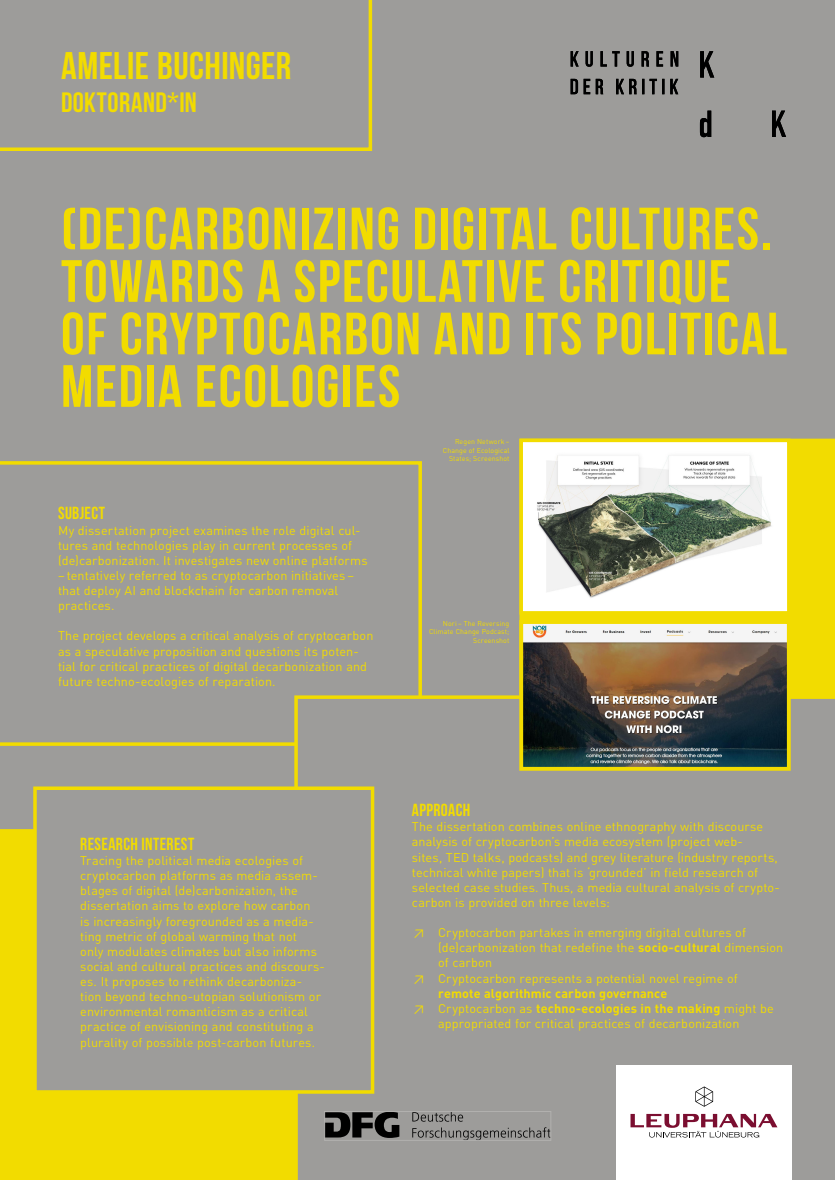
<style>
.page{position:relative;width:835px;height:1180px;background:#fff}
.page>*{position:absolute;margin:0;border:0;box-sizing:border-box;transform-origin:0 0}
.t1{font:700 59.5px/52.5px "Bebas Neue";letter-spacing:.03em;color:#f2dc00}
.t2{font:700 38.5px "Bebas Neue";letter-spacing:.01em;color:#f2dc00}
.t3{font:700 28px "Bebas Neue";letter-spacing:.015em;color:#f2dc00}
.t4{font:700 17.5px "Bebas Neue";letter-spacing:.02em;color:#f2dc00}
.t5{font:12.6px/15.1px "DIN";letter-spacing:.005em;color:#f2dc00}
.t6{font:700 12.6px "DIN";letter-spacing:.01em;color:#f2dc00}
.t7{font:7px/8.4px "DIN";letter-spacing:.015em;color:#f2dc00;text-align:right}
.s1{font-weight:700}
.s2{font-weight:400}
</style>
<div class="page">
<div style="left:0;top:0;width:834px;height:1180px;background:#9d9c9a"></div>
<svg style="left:0;top:0;width:372px;height:151px"></svg>
<div style="left:0;top:829px;width:294px;height:351px;background:#f2dc00"></div>
<div style="left:519px;top:439px;width:315px;height:256px;background:#f2dc00"></div>
<svg style="left:0;top:461px;width:422px;height:285px"></svg>
<svg style="left:294px;top:695px;width:540px;height:485px"></svg>
<svg style="left:570px;top:79px;width:108px;height:15px"></svg>
<svg style="left:570px;top:51px;width:108px;height:16px"></svg>
<svg style="left:772px;top:111px;width:14px;height:26px"></svg>
<svg style="left:699px;top:111px;width:12px;height:26px"></svg>
<svg style="left:700px;top:51px;width:14px;height:27px"></svg>
<div style="left:33px;top:786px;width:341px;height:307px;background:#9d9c9a;border:4px solid #f2dc00"></div>
<div style="left:521px;top:440px;width:267px;height:173px;background:#fff"></div>
<img style="left:537px;top:455px;width:235px;height:143px">
<div style="left:519px;top:439px;width:271px;height:175px;border:4px solid #f2dc00"></div>
<img style="left:524px;top:625px;width:261px;height:141px">
<div style="left:519px;top:620px;width:271px;height:151px;border:4px solid #f2dc00"></div>
<div style="left:616px;top:1066px;width:175px;height:114px;background:#fff"></div>
<svg style="left:695px;top:1086px;width:18px;height:20px"></svg>
<svg style="left:630px;top:1114px;width:147px;height:23px"></svg>
<svg style="left:326px;top:1113px;width:73px;height:25px"></svg>
<svg style="left:412px;top:1113px;width:51px;height:8px"></svg>
<svg style="left:412px;top:1127px;width:137px;height:11px"></svg>
<div style="left:324px;top:1111px;width:227px;height:29px;border:1px solid #b2b1af"></div>
<h2 class="t2" style="left:61px;top:44px;width:232px">AMELIE BUCHINGER</h2>
<h3 class="t3" style="left:61px;top:87px;width:137px">DOKTORAND*IN</h3>
<h1 class="t1" style="left:61px;top:202px;width:727px">(DE)CARBONIZING DIGITAL CULTURES.<br>TOWARDS A SPECULATIVE CRITIQUE<br>OF CRYPTOCARBON AND ITS POLITICAL<br>MEDIA ECOLOGIES</h1>
<h3 class="t4" style="left:58px;top:504px;width:48px">SUBJECT</h3>
<p class="t5" style="left:58px;top:522px;width:311px">My dissertation project examines the role digital cul&shy;tures and technologies play in current processes of (de)carbonization. It investigates new online platforms</p>
<p class="t5" style="left:58px;top:567px;width:297px">– tentatively referred to as cryptocarbon initiatives – that deploy AI and blockchain for carbon removal practices.</p>
<p class="t5" style="left:58px;top:628px;width:317px">The project develops a critical analysis of cryptocarbon as a speculative proposition and questions its poten&shy;tial for critical practices of digital decarbonization and future techno-ecologies of reparation.</p>
<p class="t7" style="left:443px;top:437px;width:68px">Regen Network –<br>Change of Ecological<br>States; Screenshot</p>
<p class="t7" style="left:429px;top:619px;width:82px">Nori – The Reversing<br>Climate Change Podcast;<br>Screenshot</p>
<h3 class="t4" style="left:80px;top:834px;width:115px">RESEARCH INTEREST</h3>
<p class="t5" style="left:80px;top:852px;width:246px">Tracing the political media ecologies of cryptocarbon platforms as media assem&shy;blages of digital (de)carbonization, the dissertation aims to explore how carbon<br>is increasingly foregrounded as a media&shy;ting metric of global warming that not<br>only modulates climates but also informs social and cultural practices and discours&shy;es. It proposes to rethink decarboniza&shy;tion beyond techno-utopian solutionism or environmental romanticism as a critical practice of envisioning and constituting a plurality of possible post-carbon futures.</p>
<h3 class="t4" style="left:412px;top:800px;width:60px">APPROACH</h3>
<p class="t5" style="left:412px;top:819px;width:367px">The dissertation combines online ethnography with discourse analysis of cryptocarbon’s media ecosystem (project web-<br>sites, TED talks, podcasts) and grey literature (industry reports, technical white papers) that is ‘grounded’ in field research of selected case studies. Thus, a media cultural analysis of crypto&shy;carbon is provided on three levels:</p>
<p class="t5" style="left:412px;top:925px;width:335px">≥ Cryptocarbon partakes in emerging digital cultures of</p>
<p class="t5" style="left:438px;top:940px;width:346px">(de)carbonization that redefine the <span class="s1">socio-cultural</span> dimension</p>
<p class="t5" style="left:438px;top:955px;width:55px">of carbon</p>
<p class="t5" style="left:412px;top:970px;width:327px">≥ Cryptocarbon represents a potential novel regime of</p>
<p class="t6" style="left:438px;top:985px;width:230px">remote algorithmic carbon governance</p>
<p class="t6" style="left:412px;top:1000px;width:363px"><span class="s2">≥ Cryptocarbon as</span> techno-ecologies in the making <span class="s2">might be</span></p>
<p class="t5" style="left:438px;top:1015px;width:303px">appropriated for critical practices of decarbonization</p>
</div>
